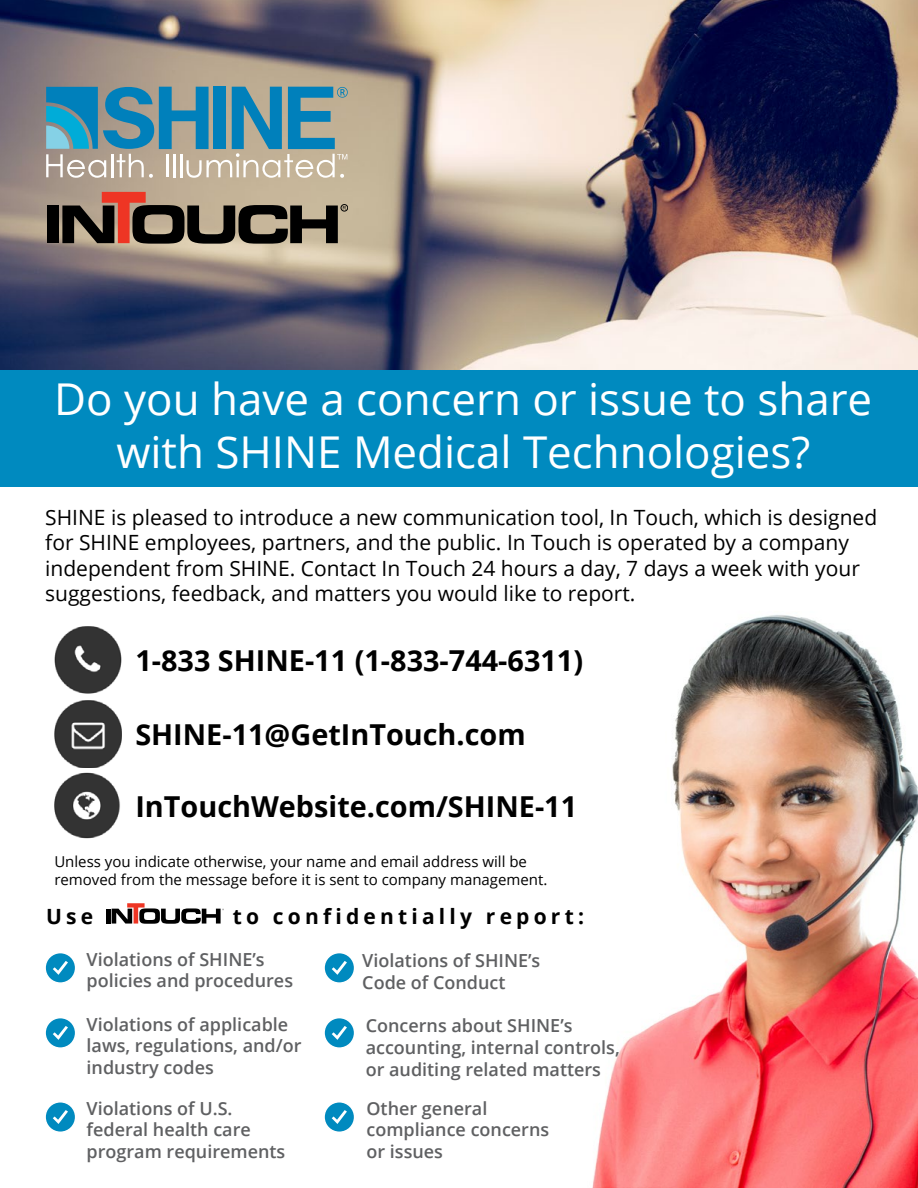
<style>
.page{position:relative;width:918px;height:1188px;background:#fff}
.page>*{position:absolute;margin:0;border:0;box-sizing:border-box;transform-origin:0 0}
.t1{font:43.8px/52.7px "Open Sans";color:#fff;text-align:center}
.t2{font:700 28.8px "Open Sans";color:#000}
.t3{font:21px/25.2px "Open Sans";color:#000}
.t4{font:700 21px "Open Sans";letter-spacing:.2em;color:#000}
.t5{font:600 18px/21.6px "Open Sans";color:#5f6062}
.t6{font:15px/18px "Open Sans";color:#000}
</style>
<div class="page">
<div style="left:0;top:357px;width:918px;height:129px;background:#008abf"></div>
<img style="left:0;top:0;width:918px;height:369px">
<div style="left:47px;top:206px;width:12px;height:37px;background:#000"></div>
<div style="left:341px;top:204px;width:7px;height:7px;border:1px solid #000;border-radius:50%"></div>
<svg style="left:62px;top:192px;width:284px;height:52px;background:#756052"></svg>
<svg style="left:46px;top:87px;width:302px;height:91px;background:#749fa9"></svg>
<img style="left:592px;top:615px;width:326px;height:573px">
<hr style="left:106px;top:909px;width:4px;height:15px;background:#000">
<svg style="left:112px;top:903px;width:112px;height:21px"></svg>
<img style="left:54px;top:626px;width:68px;height:67px">
<img style="left:54px;top:700px;width:68px;height:67px">
<img style="left:54px;top:772px;width:66px;height:67px">
<div style="left:45px;top:953px;width:31px;height:30px;background:#008abf;border-radius:50%"></div>
<div style="left:44px;top:952px;width:32px;height:32px;border:2px solid #fff;border-radius:50%"></div>
<svg style="left:53px;top:961px;width:15px;height:14px"></svg>
<div style="left:324px;top:953px;width:31px;height:30px;background:#008abf;border-radius:50%"></div>
<div style="left:323px;top:952px;width:32px;height:32px;border:2px solid #fff;border-radius:50%"></div>
<svg style="left:332px;top:961px;width:15px;height:14px"></svg>
<div style="left:45px;top:1018px;width:31px;height:30px;background:#008abf;border-radius:50%"></div>
<div style="left:44px;top:1017px;width:32px;height:32px;border:2px solid #fff;border-radius:50%"></div>
<svg style="left:53px;top:1026px;width:15px;height:14px"></svg>
<div style="left:324px;top:1018px;width:31px;height:30px;background:#008abf;border-radius:50%"></div>
<div style="left:323px;top:1017px;width:32px;height:32px;border:2px solid #fff;border-radius:50%"></div>
<svg style="left:332px;top:1026px;width:15px;height:14px"></svg>
<div style="left:45px;top:1102px;width:31px;height:30px;background:#008abf;border-radius:50%"></div>
<div style="left:44px;top:1101px;width:32px;height:32px;border:2px solid #fff;border-radius:50%"></div>
<svg style="left:53px;top:1110px;width:15px;height:14px"></svg>
<div style="left:324px;top:1102px;width:31px;height:30px;background:#008abf;border-radius:50%"></div>
<div style="left:323px;top:1101px;width:32px;height:32px;border:2px solid #fff;border-radius:50%"></div>
<svg style="left:332px;top:1110px;width:15px;height:14px"></svg>
<h1 class="t1" style="left:54px;top:372px;width:819px">Do you have a concern or issue to share with SHINE Medical Technologies?</h1>
<p class="t3" style="left:45px;top:504px;width:834px">SHINE is pleased to introduce a new communication tool, In Touch, which is designed for SHINE employees, partners, and the public. In Touch is operated by a company independent from SHINE. Contact In Touch 24 hours a day, 7 days a week with your suggestions, feedback, and matters you would like to report.</p>
<h2 class="t2" style="left:135px;top:640px;width:449px">1-833 SHINE-11 (1-833-744-6311)</h2>
<h2 class="t2" style="left:135px;top:714px;width:392px">SHINE-11@GetInTouch.com</h2>
<h2 class="t2" style="left:135px;top:786px;width:443px">InTouchWebsite.com/SHINE-11</h2>
<p class="t6" style="left:54px;top:853px;width:495px">Unless you indicate otherwise, your name and email address will be removed from the message before it is sent to company management.</p>
<p class="t4" style="left:46px;top:901px;width:49px">Use</p>
<p class="t4" style="left:233px;top:901px;width:353px">to confidentially report:</p>
<p class="t5" style="left:87px;top:948px;width:208px">Violations of SHINE’s policies and procedures</p>
<p class="t5" style="left:87px;top:1013px;width:217px">Violations of applicable laws, regulations, and/or industry codes</p>
<p class="t5" style="left:87px;top:1097px;width:200px">Violations of U.S. federal health care program requirements</p>
<p class="t5" style="left:362px;top:950px;width:180px">Violations of SHINE’s<br>Code of Conduct</p>
<p class="t5" style="left:366px;top:1015px;width:256px">Concerns about SHINE’s accounting, internal controls, or auditing related matters</p>
<p class="t5" style="left:366px;top:1097px;width:184px">Other general compliance concerns or issues</p>
</div>
